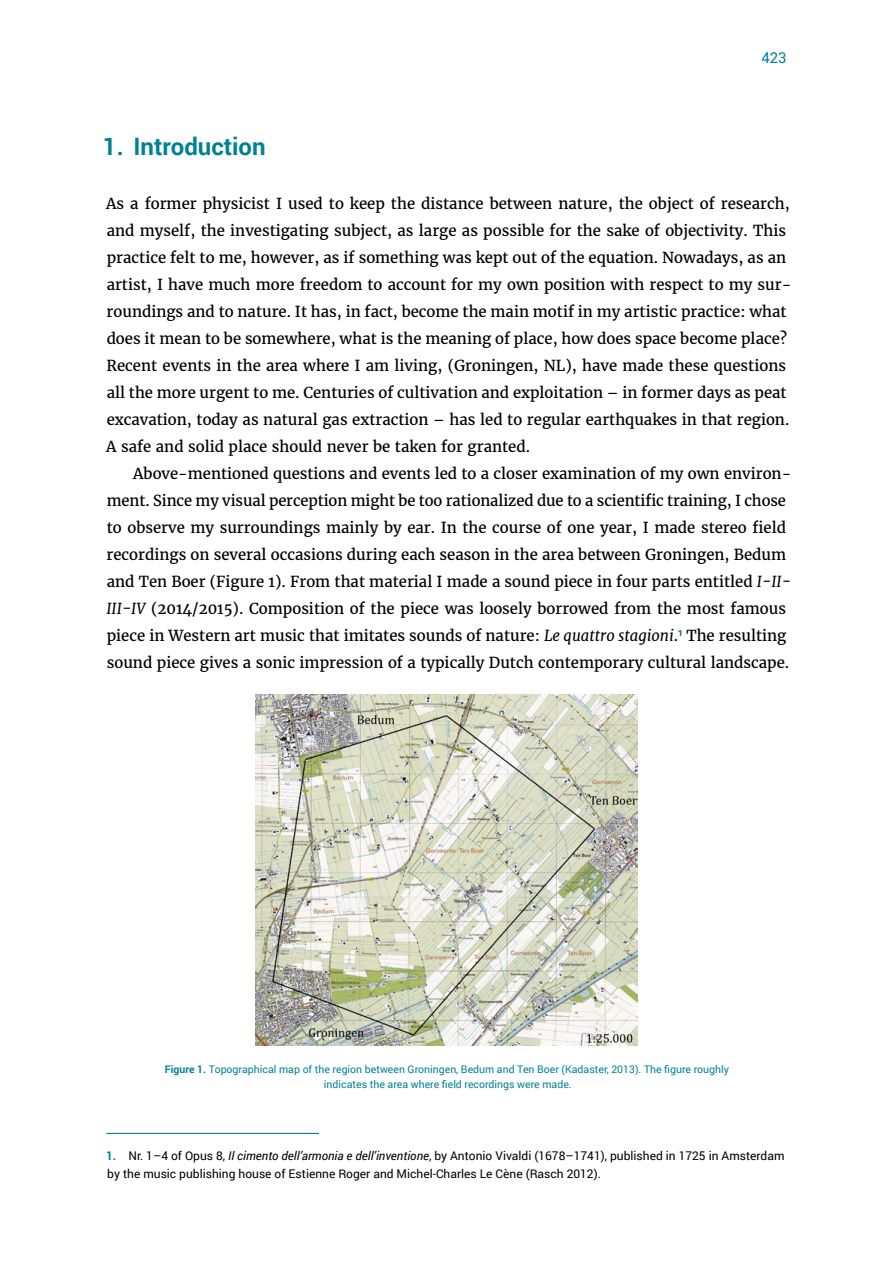
<style>
.page{position:relative;width:893px;height:1263px;background:#fff}
.page>*{position:absolute;margin:0;border:0;box-sizing:border-box;transform-origin:0 0}
.t1{font:700 24px "Roboto";color:#008296}
._1º_Parágrafo{font:15px/27px "Merriweather";color:#000}
.Texto_corrido{font:15px/27px "Merriweather";color:#000}
.t2{font:15px "Roboto";color:#008296}
.footnote{font:12px/18px "Roboto";color:#000}
.legenda{font:10.5px/15px "Roboto";color:#008296;text-align:center}
.s1{font-style:italic}
.s2{font-weight:700}
.s3{font-weight:700;color:#008296}
</style>
<div class="page">
<img style="left:255px;top:695px;width:383px;height:351px">
<hr style="left:106px;top:1133px;width:213px;height:1px;background:#008296">
<p class="t1" style="left:103px;top:129px;width:164px">1. Introduction</p>
<p class="t2" style="left:761px;top:47px;width:27px">423</p>
<p class="_1º_Parágrafo" style="left:106px;top:189px;width:687px">As a former physicist I used to keep the distance between nature, the object of research, and myself, the investigating subject, as large as possible for the sake of objectivity. This practice felt to me, however, as if something was kept out of the equation. Nowadays, as an artist, I have much more freedom to account for my own position with respect to my sur&shy;roundings and to nature. It has, in fact, become the main motif in my artistic practice: what does it mean to be somewhere, what is the meaning of place, how does space become place?<br>Recent events in the area where I am living, (Groningen, NL), have made these questions all the more urgent to me. Centuries of cultivation and exploitation – in former days as peat excavation, today as natural gas extraction – has led to regular earthquakes in that region.<br>A safe and solid place should never be taken for granted.</p>
<p class="Texto_corrido" style="left:106px;top:459px;width:686px;text-indent:27px">Above-mentioned questions and events led to a closer examination of my own environ&shy;ment. Since my visual perception might be too rationalized due to a scientific training, I chose to observe my surroundings mainly by ear. In the course of one year, I made stereo field recordings on several occasions during each season in the area between Groningen, Bedum and Ten Boer (Figure 1). From that material I made a sound piece in four parts entitled <span class="s1">I-II-III-IV</span> (2014/2015). Composition of the piece was loosely borrowed from the most famous piece in Western art music that imitates sounds of nature: <span class="s1">Le quattro stagioni</span>.<sup>1</sup> The resulting sound piece gives a sonic impression of a typically Dutch contemporary cultural landscape.</p>
<p class="legenda" style="left:165px;top:1061px;width:566px"><span class="s2">Figure 1.</span> Topographical map of the region between Groningen, Bedum and Ten Boer (Kadaster, 2013). The figure roughly indicates the area where field recordings were made.</p>
<p class="footnote" style="left:106px;top:1146px;width:680px"><span class="s3">1.</span> Nr. 1–4 of Opus 8, <span class="s1">Il cimento dell’armonia e dell’inventione</span>, by Antonio Vivaldi (1678–1741), published in 1725 in Amsterdam by the music publishing house of Estienne Roger and Michel-Charles Le Cène (Rasch 2012).</p>
</div>
